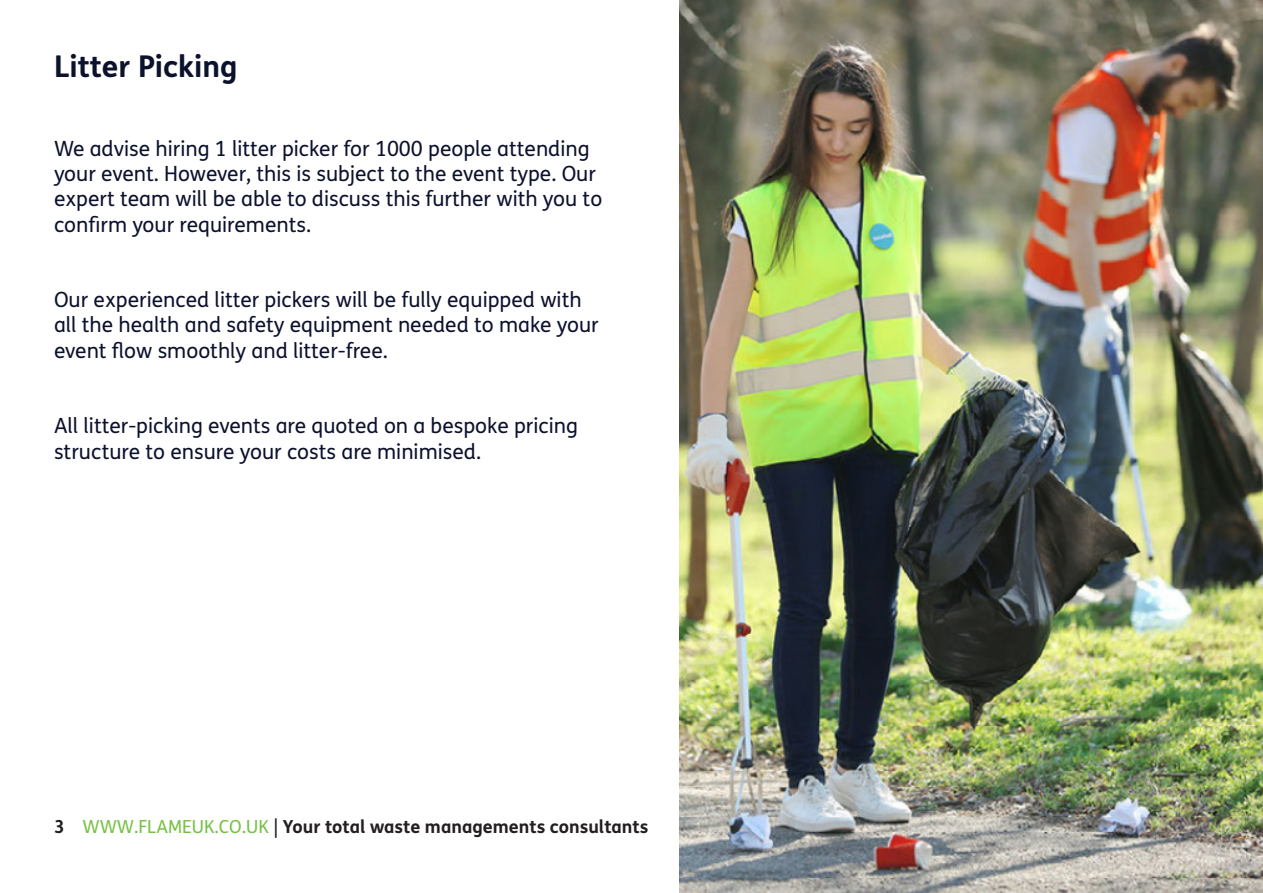
<style>
.page{position:relative;width:1263px;height:893px;background:#fff}
.page>*{position:absolute;margin:0;border:0;box-sizing:border-box;transform-origin:0 0}
.t1{font:700 30px "FS Me";color:#0c112d}
.t2{font:21px/25.2px "FS Me";color:#0c112d}
.t3{font:700 18px "FS Me";color:#231f20}
.s1{font-weight:400;color:#76c043}
.s2{font-weight:400}
</style>
<div class="page">
<img style="left:680px;top:0;width:582px;height:893px">
<p class="t1" style="left:54px;top:43px;width:185px">Litter Picking</p>
<p class="t2" style="left:54px;top:136px;width:550px">We advise hiring 1 litter picker for 1000 people attending your event. However, this is subject to the event type. Our expert team will be able to discuss this further with you to confirm your requirements.</p>
<p class="t2" style="left:54px;top:287px;width:546px">Our experienced litter pickers will be fully equipped with all the health and safety equipment needed to make your event flow smoothly and litter-free.</p>
<p class="t2" style="left:54px;top:413px;width:525px">All litter-picking events are quoted on a bespoke pricing structure to ensure your costs are minimised.</p>
<p class="t3" style="left:54px;top:812px;width:596px">3 <span class="s1">WWW.FLAMEUK.CO.UK</span> <span class="s2">|</span> Your total waste managements consultants</p>
</div>
